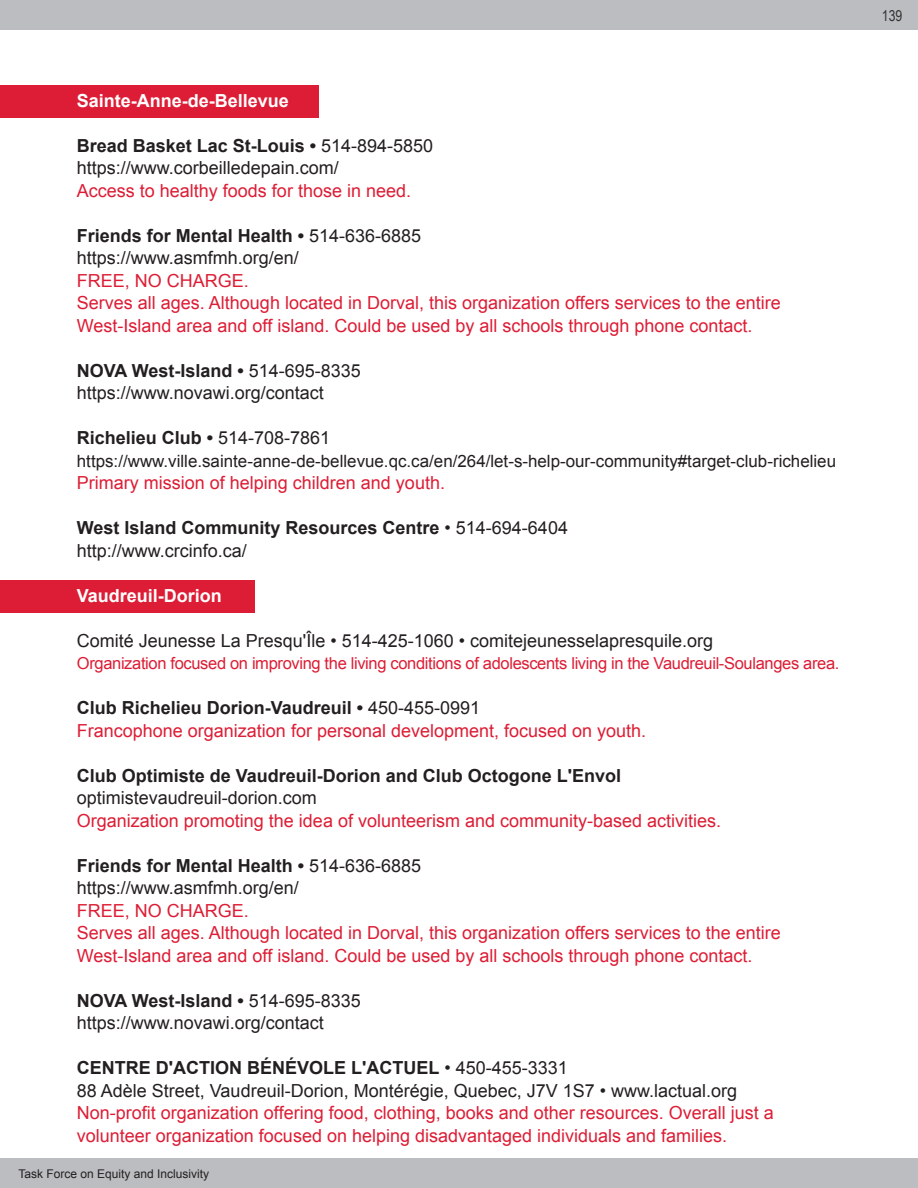
<style>
.page{position:relative;width:918px;height:1188px;background:#fff}
.page>*{position:absolute;margin:0;border:0;box-sizing:border-box;transform-origin:0 0}
.t1{font:18px/22.5px "Arial";color:#dd1d35}
.t2{font:18px/22.5px "Arial";color:#231f20}
.t3{font:700 18px "Arial";color:#231f20}
.t4{font:700 18px "Arial";color:#fff}
.t5{font:16.95px "Arial";color:#231f20}
.t6{font:16.5px "Arial";letter-spacing:-.02em;color:#dd1d35}
.t7{font:15px "Arial Narrow";color:#313232}
.t8{font:12px "Arial";color:#231f20}
.s1{font-weight:700}
.s2{font-weight:400}
.s3{font-weight:700;color:#231f20}
.s4{color:#231f20}
</style>
<div class="page">
<div style="left:0;top:1158px;width:918px;height:30px;background:#bcbdc0"></div>
<div style="left:0;top:0;width:918px;height:30px;background:#bcbdc0"></div>
<div style="left:0;top:85px;width:319px;height:32px;background:#dd1d35"></div>
<div style="left:0;top:580px;width:255px;height:33px;background:#dd1d35"></div>
<p class="t4" style="left:77px;top:89px;width:214px">Sainte-Anne-de-Bellevue</p>
<p class="t2" style="left:77px;top:135px;width:358px"><span class="s1">Bread Basket Lac St-Louis •</span> 514-894-5850 https://www.corbeilledepain.com/</p>
<p class="t1" style="left:77px;top:180px;width:336px">Access to healthy foods for those in need.</p>
<p class="t2" style="left:77px;top:225px;width:346px"><span class="s1">Friends for Mental Health •</span> 514-636-6885 https://www.asmfmh.org/en/</p>
<p class="t1" style="left:77px;top:270px;width:706px">FREE, NO CHARGE.<br>Serves all ages. Although located in Dorval, this organization offers services to the entire<br>West-Island area and off island. Could be used by all schools through phone contact.</p>
<p class="t2" style="left:77px;top:360px;width:286px"><span class="s1">NOVA West-Island •</span> 514-695-8335 https://www.novawi.org/contact</p>
<p class="t3" style="left:77px;top:426px;width:255px">Richelieu Club • <span class="s2">514-708-7861</span></p>
<p class="t5" style="left:77px;top:450px;width:761px">https://www.ville.sainte-anne-de-bellevue.qc.ca/en/264/let-s-help-our-community#target-club-richelieu</p>
<p class="t1" style="left:77px;top:472px;width:370px">Primary mission of helping children and youth.</p>
<p class="t2" style="left:77px;top:517px;width:493px"><span class="s1">West Island Community Resources Centre</span> • 514-694-6404 http://www.crcinfo.ca/</p>
<p class="t4" style="left:77px;top:584px;width:147px">Vaudreuil-Dorion</p>
<p class="t2" style="left:77px;top:630px;width:638px">Comité Jeunesse La Presqu'Île • 514-425-1060 • comitejeunesselapresquile.org</p>
<p class="t6" style="left:77px;top:653px;width:764px">Organization focused on improving the living conditions of adolescents living in the Vaudreuil-Soulanges area.</p>
<p class="t1" style="left:77px;top:697px;width:571px"><span class="s3">Club Richelieu Dorion-Vaudreuil •</span> <span class="s4">450-455-0991<br></span>Francophone organization for personal development, focused on youth.</p>
<p class="t3" style="left:77px;top:764px;width:546px">Club Optimiste de Vaudreuil-Dorion and Club Octogone L'Envol</p>
<p class="t2" style="left:77px;top:787px;width:242px">optimistevaudreuil-dorion.com</p>
<p class="t1" style="left:77px;top:810px;width:646px">Organization promoting the idea of volunteerism and community-based activities.</p>
<p class="t2" style="left:77px;top:855px;width:346px"><span class="s1">Friends for Mental Health •</span> 514-636-6885 https://www.asmfmh.org/en/</p>
<p class="t1" style="left:77px;top:900px;width:706px">FREE, NO CHARGE.<br>Serves all ages. Although located in Dorval, this organization offers services to the entire<br>West-Island area and off island. Could be used by all schools through phone contact.</p>
<p class="t2" style="left:77px;top:990px;width:286px"><span class="s1">NOVA West-Island •</span> 514-695-8335 https://www.novawi.org/contact</p>
<p class="t2" style="left:77px;top:1057px;width:662px"><span class="s1">CENTRE D'ACTION BÉNÉVOLE L'ACTUEL</span> • 450-455-3331<br>88 Adèle Street, Vaudreuil-Dorion, Montérégie, Quebec, J7V 1S7 • www.lactual.org</p>
<p class="t1" style="left:77px;top:1102px;width:699px">Non-profit organization offering food, clothing, books and other resources. Overall just a volunteer organization focused on helping disadvantaged individuals and families.</p>
<p class="t8" style="left:19px;top:1166px;width:192px">Task Force on Equity and Inclusivity</p>
<p class="t7" style="left:882px;top:4px;width:22px">139</p>
</div>
